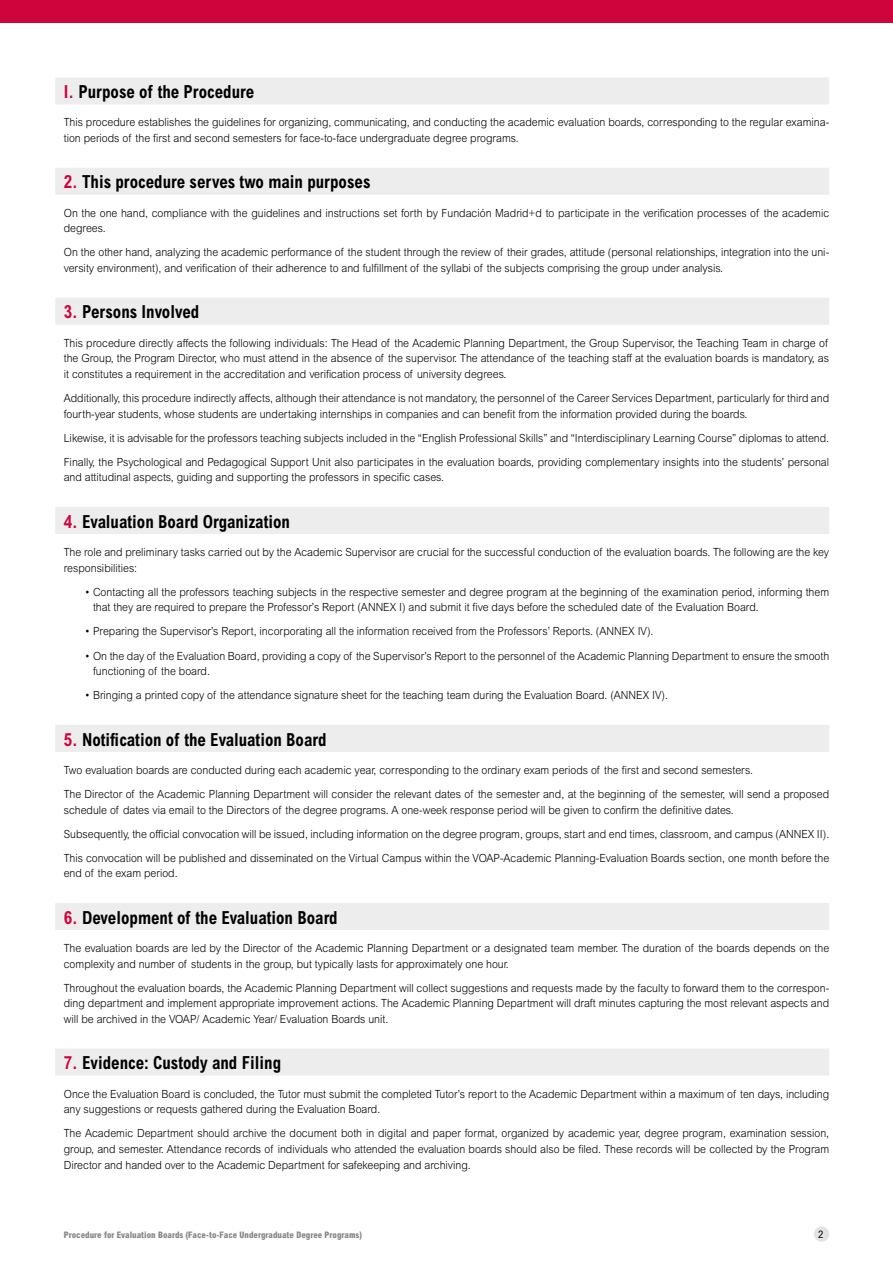
<style>
.page{position:relative;width:893px;height:1263px;background:#fff}
.page>*{position:absolute;margin:0;border:0;box-sizing:border-box;transform-origin:0 0}
.t1{font:700 condensed 18px "Arial MT Pro";color:#000;scale:.94 1}
.t2{font:300 11.25px/15.6px "Arial MT Pro";color:#000;scale:.94 1}
.t3{font:condensed 10.5px "Arial MT Pro";color:#000}
.t4{font:800 condensed 9px "Arial MT Pro";color:#878787}
.s1{color:#d0043c}
</style>
<div class="page">
<div style="left:0;top:0;width:893px;height:22px;background:#d0043c"></div>
<div style="left:814px;top:1226px;width:15px;height:16px;background:#e3e3e3;border-radius:50%"></div>
<div style="left:55px;top:77px;width:774px;height:27px;background:#ededed"></div>
<div style="left:55px;top:168px;width:774px;height:27px;background:#ededed"></div>
<div style="left:55px;top:298px;width:774px;height:27px;background:#ededed"></div>
<div style="left:55px;top:507px;width:774px;height:27px;background:#ededed"></div>
<div style="left:55px;top:725px;width:774px;height:27px;background:#ededed"></div>
<div style="left:55px;top:903px;width:774px;height:27px;background:#ededed"></div>
<div style="left:55px;top:1048px;width:774px;height:27px;background:#ededed"></div>
<h1 class="t1" style="left:64px;top:81px;width:204px"><span class="s1">I.</span> Purpose of the Procedure</h1>
<p class="t2" style="left:64px;top:115px;width:816px">This procedure establishes the guidelines for organizing, communicating, and conducting the academic evaluation boards, corresponding to the regular examina&shy;tion periods of the first and second semesters for face-to-face undergraduate degree programs.</p>
<h1 class="t1" style="left:64px;top:172px;width:328px"><span class="s1">2.</span> This procedure serves two main purposes</h1>
<p class="t2" style="left:64px;top:205px;width:816px">On the one hand, compliance with the guidelines and instructions set forth by Fundación Madrid+d to participate in the verification processes of the academic degrees.</p>
<p class="t2" style="left:64px;top:245px;width:816px">On the other hand, analyzing the academic performance of the student through the review of their grades, attitude (personal relationships, integration into the uni&shy;versity environment), and verification of their adherence to and fulfillment of the syllabi of the subjects comprising the group under analysis.</p>
<h1 class="t1" style="left:64px;top:301px;width:146px"><span class="s1">3.</span> Persons Involved</h1>
<p class="t2" style="left:64px;top:335px;width:816px;text-align:justify">This procedure directly affects the following individuals: The Head of the Academic Planning Department, the Group Supervisor, the Teaching Team in charge of the Group, the Program Director, who must attend in the absence of the supervisor. The attendance of the teaching staff at the evaluation boards is mandatory, as it constitutes a requirement in the accreditation and verification process of university degrees.</p>
<p class="t2" style="left:64px;top:390px;width:816px">Additionally, this procedure indirectly affects, although their attendance is not mandatory, the personnel of the Career Services Department, particularly for third and fourth-year students, whose students are undertaking internships in companies and can benefit from the information provided during the boards.</p>
<p class="t2" style="left:64px;top:426px;width:816px;line-height:24.2px">Likewise, it is advisable for the professors teaching subjects included in the “English Professional Skills” and “Interdisciplinary Learning Course” diplomas to attend.<br>Finally, the Psychological and Pedagogical Support Unit also participates in the evaluation boards, providing complementary insights into the students’ personal</p>
<p class="t2" style="left:64px;top:470px;width:406px">and attitudinal aspects, guiding and supporting the professors in specific cases.</p>
<h1 class="t1" style="left:64px;top:511px;width:242px"><span class="s1">4.</span> Evaluation Board Organization</h1>
<p class="t2" style="left:64px;top:544px;width:816px">The role and preliminary tasks carried out by the Academic Supervisor are crucial for the successful conduction of the evaluation boards. The following are the key responsibilities:</p>
<p class="t2" style="left:93px;top:584px;width:785px;text-indent:-8px">• Contacting all the professors teaching subjects in the respective semester and degree program at the beginning of the examination period, informing them that they are required to prepare the Professor’s Report (ANNEX I) and submit it five days before the scheduled date of the Evaluation Board.</p>
<p class="t2" style="left:85px;top:624px;width:607px">• Preparing the Supervisor’s Report, incorporating all the information received from the Professors’ Reports. (ANNEX IV).</p>
<p class="t2" style="left:93px;top:648px;width:785px;text-indent:-8px">• On the day of the Evaluation Board, providing a copy of the Supervisor’s Report to the personnel of the Academic Planning Department to ensure the smooth functioning of the board.</p>
<p class="t2" style="left:85px;top:688px;width:622px">• Bringing a printed copy of the attendance signature sheet for the teaching team during the Evaluation Board. (ANNEX IV).</p>
<h1 class="t1" style="left:64px;top:729px;width:281px"><span class="s1">5.</span> Notification of the Evaluation Board</h1>
<p class="t2" style="left:64px;top:758px;width:816px;line-height:24.2px">Two evaluation boards are conducted during each academic year, corresponding to the ordinary exam periods of the first and second semesters.<br>The Director of the Academic Planning Department will consider the relevant dates of the semester and, at the beginning of the semester, will send a proposed</p>
<p class="t2" style="left:64px;top:798px;width:816px;line-height:24.2px">schedule of dates via email to the Directors of the degree programs. A one-week response period will be given to confirm the definitive dates.<br>Subsequently, the official convocation will be issued, including information on the degree program, groups, start and end times, classroom, and campus (ANNEX II).<br>This convocation will be published and disseminated on the Virtual Campus within the VOAP-Academic Planning-Evaluation Boards section, one month before the</p>
<p class="t2" style="left:64px;top:866px;width:123px">end of the exam period.</p>
<h1 class="t1" style="left:64px;top:907px;width:293px"><span class="s1">6.</span> Development of the Evaluation Board</h1>
<p class="t2" style="left:64px;top:940px;width:816px">The evaluation boards are led by the Director of the Academic Planning Department or a designated team member. The duration of the boards depends on the complexity and number of students in the group, but typically lasts for approximately one hour.</p>
<p class="t2" style="left:64px;top:980px;width:816px;text-align:justify">Throughout the evaluation boards, the Academic Planning Department will collect suggestions and requests made by the faculty to forward them to the correspon&shy;ding department and implement appropriate improvement actions. The Academic Planning Department will draft minutes capturing the most relevant aspects and will be archived in the VOAP/ Academic Year/ Evaluation Boards unit.</p>
<h1 class="t1" style="left:64px;top:1052px;width:233px"><span class="s1">7.</span> Evidence: Custody and Filing</h1>
<p class="t2" style="left:64px;top:1086px;width:816px">Once the Evaluation Board is concluded, the Tutor must submit the completed Tutor’s report to the Academic Department within a maximum of ten days, including any suggestions or requests gathered during the Evaluation Board.</p>
<p class="t2" style="left:64px;top:1126px;width:816px;text-align:justify">The Academic Department should archive the document both in digital and paper format, organized by academic year, degree program, examination session, group, and semester. Attendance records of individuals who attended the evaluation boards should also be filed. These records will be collected by the Program Director and handed over to the Academic Department for safekeeping and archiving.</p>
<p class="t4" style="left:64px;top:1230px;width:300px">Procedure for Evaluation Boards (Face-to-Face Undergraduate Degree Programs)</p>
<p class="t3" style="left:818px;top:1228px;width:7px">2</p>
</div>
